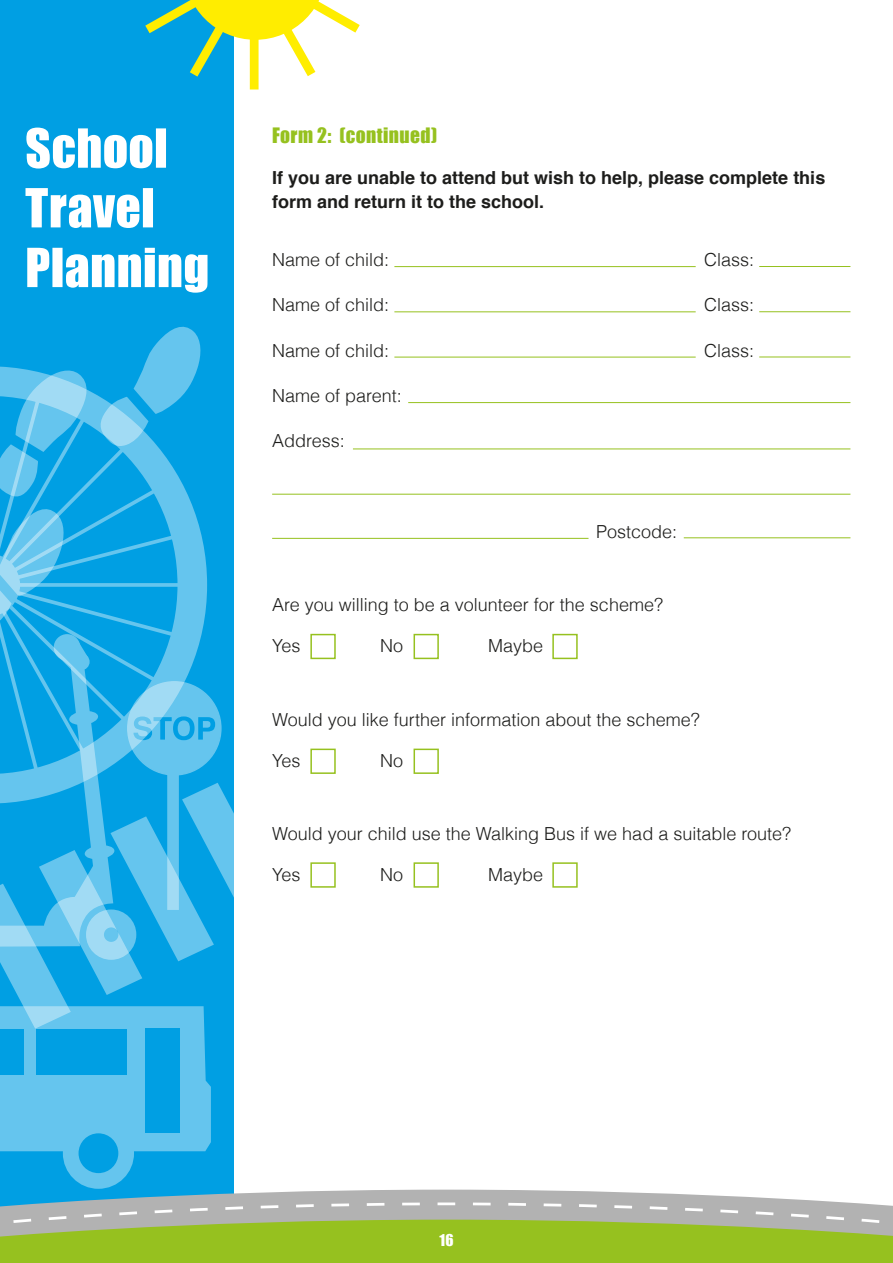
<style>
.page{position:relative;width:893px;height:1263px;background:#fff}
.page>*{position:absolute;margin:0;border:0;box-sizing:border-box;transform-origin:0 0}
.t1{font:19.5px "Impact";letter-spacing:.02em;color:#96c11f}
.t2{font:300 18px "Helvetica";color:#1d1d1b}
.t3{font:700 18px/24px "Helvetica";color:#1d1d1b}
.t4{font:15px "Impact";color:#fff}
</style>
<div class="page">
<div style="left:0;top:0;width:234px;height:1263px;background:#009fe3"></div>
<svg style="left:63px;top:1117px;width:71px;height:72px"></svg>
<div style="left:79px;top:1133px;width:39px;height:40px;background:#009fe3;border-radius:50%"></div>
<svg style="left:27px;top:248px;width:180px;height:45px"></svg>
<svg style="left:26px;top:188px;width:127px;height:40px"></svg>
<svg style="left:26px;top:128px;width:140px;height:41px"></svg>
<svg style="left:0;top:326px;width:285px;height:825px"></svg>
<div style="left:145px;top:1029px;width:34px;height:104px;background:#009fe3"></div>
<div style="left:250px;top:0;width:9px;height:90px;background:#ffed00"></div>
<svg style="left:145px;top:0;width:215px;height:86px"></svg>
<div style="left:0;top:1253px;width:893px;height:10px;background:#96c11f"></div>
<svg style="left:0;top:1174px;width:893px;height:79px"></svg>
<svg style="left:0;top:1201px;width:893px;height:26px"></svg>
<div style="left:310px;top:749px;width:26px;height:25px;background:#fff;border:2px solid #96c11f"></div>
<div style="left:414px;top:749px;width:25px;height:25px;background:#fff;border:2px solid #96c11f"></div>
<div style="left:310px;top:862px;width:26px;height:26px;background:#fff;border:2px solid #96c11f"></div>
<div style="left:414px;top:862px;width:25px;height:26px;background:#fff;border:2px solid #96c11f"></div>
<div style="left:552px;top:862px;width:26px;height:26px;background:#fff;border:2px solid #96c11f"></div>
<div style="left:310px;top:634px;width:26px;height:25px;background:#fff;border:2px solid #96c11f"></div>
<div style="left:414px;top:634px;width:25px;height:25px;background:#fff;border:2px solid #96c11f"></div>
<div style="left:552px;top:634px;width:26px;height:25px;background:#fff;border:2px solid #96c11f"></div>
<hr style="left:394px;top:266px;width:302px;height:1px;background:#96c11f">
<hr style="left:394px;top:311px;width:302px;height:1px;background:#96c11f">
<hr style="left:394px;top:357px;width:302px;height:1px;background:#96c11f">
<hr style="left:759px;top:266px;width:91px;height:1px;background:#96c11f">
<hr style="left:759px;top:311px;width:91px;height:1px;background:#96c11f">
<hr style="left:759px;top:357px;width:91px;height:1px;background:#96c11f">
<hr style="left:272px;top:538px;width:316px;height:1px;background:#96c11f">
<hr style="left:353px;top:449px;width:497px;height:1px;background:#96c11f">
<hr style="left:272px;top:494px;width:578px;height:1px;background:#96c11f">
<hr style="left:684px;top:537px;width:166px;height:1px;background:#96c11f">
<hr style="left:408px;top:402px;width:442px;height:1px;background:#96c11f">
<p class="t1" style="left:272px;top:120px;width:166px">Form 2: (continued)</p>
<p class="t3" style="left:272px;top:166px;width:555px">If you are unable to attend but wish to help, please complete this form and return it to the school.</p>
<p class="t2" style="left:272px;top:245px;width:119px">Name of child:</p>
<p class="t2" style="left:704px;top:245px;width:52px">Class:</p>
<p class="t2" style="left:272px;top:290px;width:119px">Name of child:</p>
<p class="t2" style="left:704px;top:290px;width:52px">Class:</p>
<p class="t2" style="left:272px;top:336px;width:119px">Name of child:</p>
<p class="t2" style="left:704px;top:336px;width:52px">Class:</p>
<p class="t2" style="left:272px;top:381px;width:131px">Name of parent:</p>
<p class="t2" style="left:272px;top:426px;width:74px">Address:</p>
<p class="t2" style="left:596px;top:517px;width:83px">Postcode:</p>
<p class="t2" style="left:272px;top:590px;width:392px">Are you willing to be a volunteer for the scheme?</p>
<p class="t2" style="left:272px;top:631px;width:30px">Yes</p>
<p class="t2" style="left:380px;top:631px;width:25px">No</p>
<p class="t2" style="left:488px;top:631px;width:57px">Maybe</p>
<p class="t2" style="left:272px;top:705px;width:429px">Would you like further information about the scheme?</p>
<p class="t2" style="left:272px;top:746px;width:30px">Yes</p>
<p class="t2" style="left:380px;top:746px;width:25px">No</p>
<p class="t2" style="left:272px;top:819px;width:520px">Would your child use the Walking Bus if we had a suitable route?</p>
<p class="t2" style="left:272px;top:860px;width:30px">Yes</p>
<p class="t2" style="left:380px;top:860px;width:25px">No</p>
<p class="t2" style="left:488px;top:860px;width:57px">Maybe</p>
<p class="t4" style="left:439px;top:1229px;width:16px">16</p>
</div>
